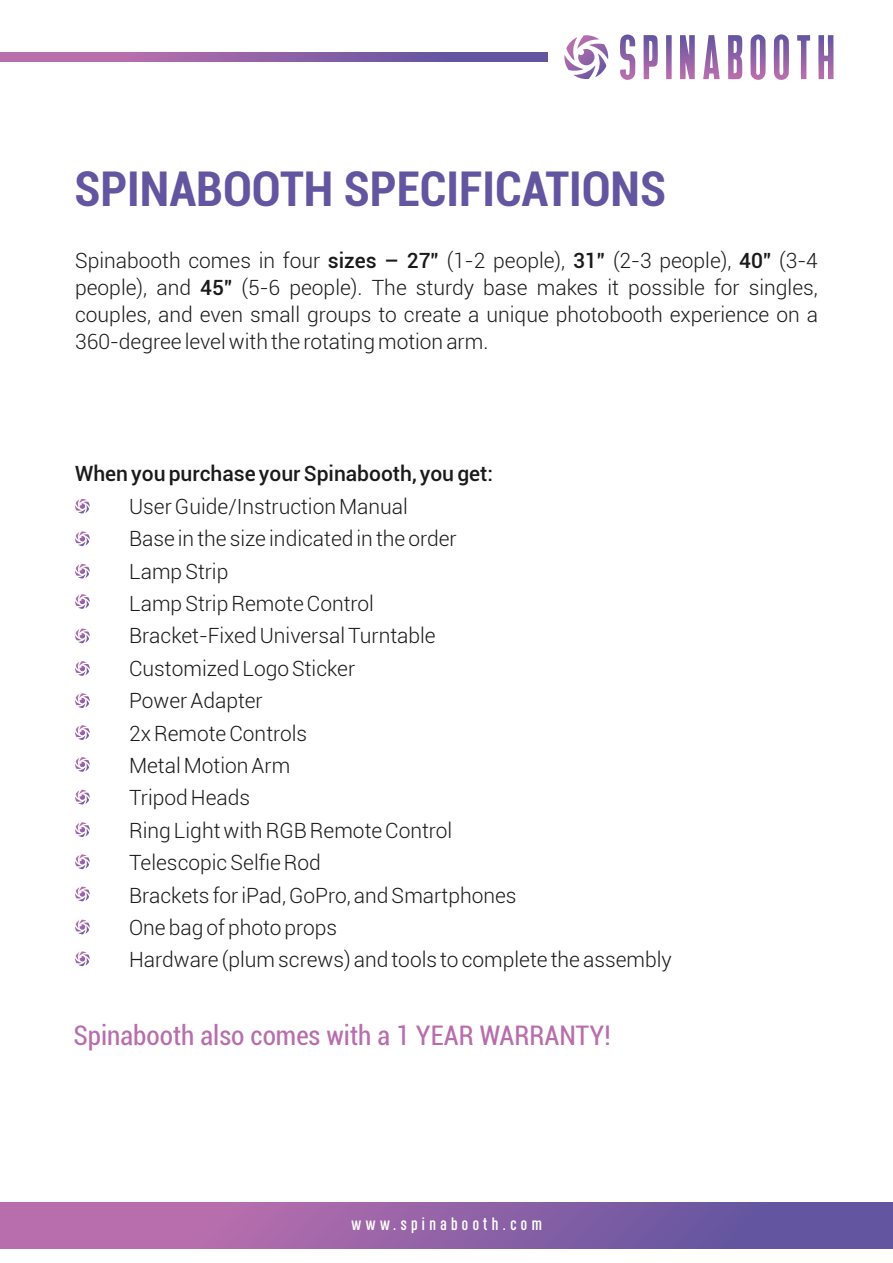
<style>
.page{position:relative;width:893px;height:1263px;background:#fff}
.page>*{position:absolute;margin:0;border:0;box-sizing:border-box;transform-origin:0 0}
.t1{font:700 condensed 48px "Roboto";color:#6355a0}
.t2{font:condensed 27px "Roboto";color:#b86ead}
.t3{font:300 21px/32.4px "Roboto";color:#1a1a1a;text-align:justify}
.t4{font:500 21px "Roboto";color:#1a1a1a}
.t5{font:500 18px "Chairdrobe Rounded";letter-spacing:.25em;color:#fff}
.s1{font-weight:500}
</style>
<div class="page">
<svg style="left:564px;top:35px;width:44px;height:44px"></svg>
<svg style="left:620px;top:34px;width:213px;height:46px"></svg>
<svg style="left:0;top:53px;width:547px;height:9px"></svg>
<div style="left:0;top:1202px;width:893px;height:47px;background:linear-gradient(to right,#c873af,#59529e)"></div>
<svg style="left:75px;top:499px;width:15px;height:14px"></svg>
<svg style="left:75px;top:531px;width:15px;height:15px"></svg>
<svg style="left:75px;top:564px;width:15px;height:14px"></svg>
<svg style="left:75px;top:594px;width:15px;height:15px"></svg>
<svg style="left:75px;top:628px;width:15px;height:15px"></svg>
<svg style="left:75px;top:661px;width:15px;height:15px"></svg>
<svg style="left:75px;top:693px;width:15px;height:15px"></svg>
<svg style="left:75px;top:725px;width:15px;height:15px"></svg>
<svg style="left:75px;top:757px;width:15px;height:15px"></svg>
<svg style="left:75px;top:790px;width:15px;height:14px"></svg>
<svg style="left:75px;top:822px;width:15px;height:15px"></svg>
<svg style="left:75px;top:854px;width:15px;height:15px"></svg>
<svg style="left:75px;top:887px;width:15px;height:14px"></svg>
<svg style="left:75px;top:920px;width:15px;height:14px"></svg>
<svg style="left:75px;top:951px;width:15px;height:15px"></svg>
<h1 class="t1" style="left:74px;top:155px;width:593px">SPINABOOTH SPECIFICATIONS</h1>
<p class="t3" style="left:75px;top:246px;width:744px;line-height:27px">Spinabooth comes in four <span class="s1">sizes – 27”</span> (1-2 people), <span class="s1">31”</span> (2-3 people), <span class="s1">40”</span> (3-4 people), and <span class="s1">45”</span> (5-6 people). The sturdy base makes it possible for singles, couples, and even small groups to create a unique photobooth experience on a 360-degree level with the rotating motion arm.</p>
<p class="t4" style="left:75px;top:459px;width:419px">When you purchase your Spinabooth, you get:</p>
<p class="t3" style="left:129px;top:489px;width:544px;text-align:left">User Guide/Instruction Manual<br>Base in the size indicated in the order<br>Lamp Strip<br>Lamp Strip Remote Control<br>Bracket-Fixed Universal Turntable<br>Customized Logo Sticker<br>Power Adapter<br>2x Remote Controls<br>Metal Motion Arm<br>Tripod Heads<br>Ring Light with RGB Remote Control<br>Telescopic Selfie Rod<br>Brackets for iPad, GoPro, and Smartphones<br>One bag of photo props<br>Hardware (plum screws) and tools to complete the assembly</p>
<p class="t2" style="left:73px;top:1016px;width:539px">Spinabooth also comes with a 1 YEAR WARRANTY!</p>
<p class="t5" style="left:352px;top:1213px;width:192px">www.spinabooth.com</p>
</div>
